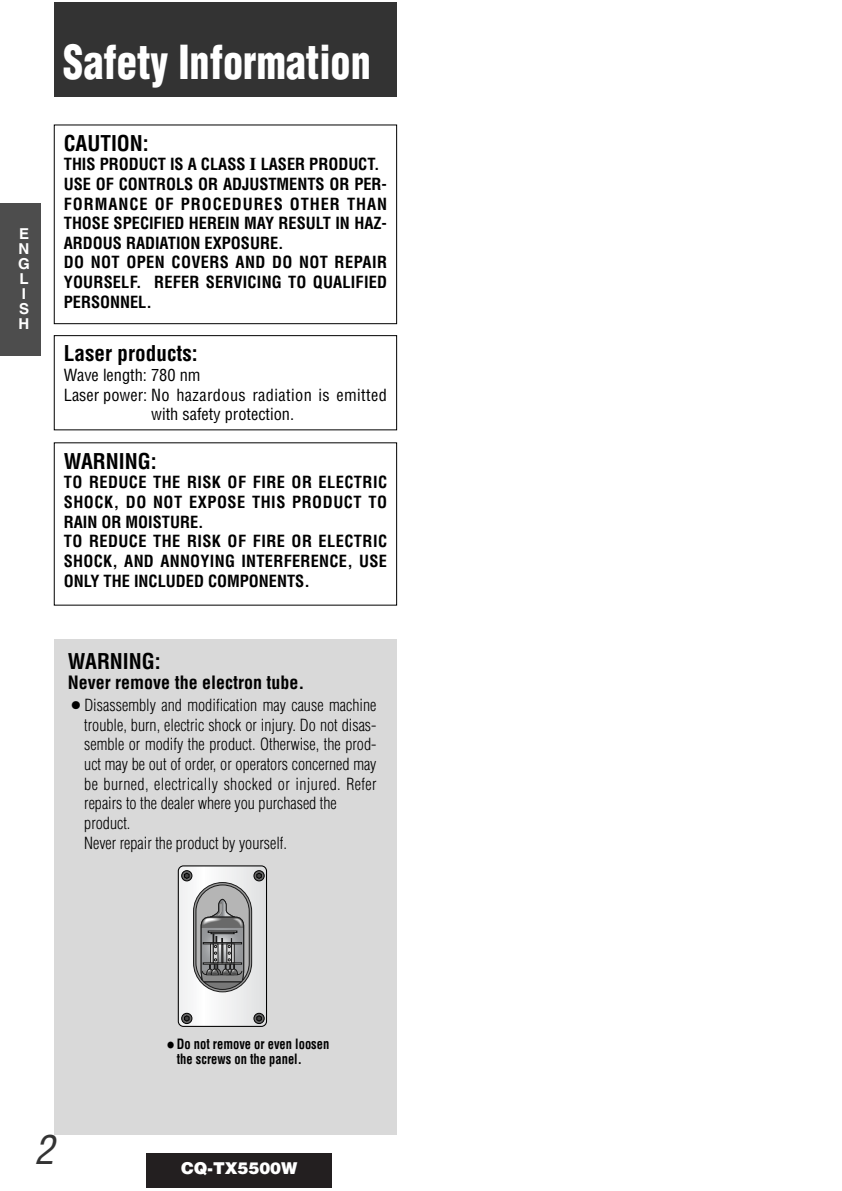
<style>
.page{position:relative;width:842px;height:1191px;background:#fff}
.page>*{position:absolute;margin:0;border:0;box-sizing:border-box;transform-origin:0 0}
.t1{font:900 condensed 45.8px "Helvetica";color:#fff;scale:.88 1}
.t2{font:italic condensed 39.2px "Helvetica";color:#333}
.t3{font:700 condensed 21.3px "Helvetica";color:#000}
.t4{font:700 condensed 18px "Helvetica";color:#000}
.t5{font:700 condensed 16.3px/19.6px "Helvetica";letter-spacing:.01em;color:#000}
.t6{font:300 condensed 16.3px/19.6px "Helvetica";color:#000}
.t7{font:condensed 16.3px "Helvetica";letter-spacing:.025em;color:#000}
.t8{font:condensed 16.3px "Helvetica";color:#000}
.t9{font:900 16.3px "Helvetica";color:#fff}
.t10{font:700 15px/15.1px "Helvetica";color:#fff}
.t11{font:700 condensed 13.9px/15.1px "Helvetica";color:#000;scale:.9 1}
.s1{font-family:"Times";font-stretch:normal;font-size:18px}
</style>
<div class="page">
<div style="left:147px;top:1154px;width:185px;height:34px;background:#231f20"></div>
<div style="left:0;top:203px;width:40px;height:153px;background:#4d4d4d"></div>
<div style="left:54px;top:125px;width:343px;height:199px;border:1px solid #000"></div>
<div style="left:54px;top:335px;width:343px;height:95px;border:1px solid #000"></div>
<div style="left:54px;top:639px;width:343px;height:496px;background:#d9d9d9"></div>
<svg style="left:178px;top:866px;width:89px;height:160px"></svg>
<div style="left:178px;top:865px;width:89px;height:162px;border:1px solid #000;border-radius:5px"></div>
<svg style="left:181px;top:870px;width:11px;height:11px"></svg>
<svg style="left:184px;top:873px;width:5px;height:6px"></svg>
<svg style="left:254px;top:870px;width:10px;height:11px"></svg>
<svg style="left:256px;top:873px;width:6px;height:6px"></svg>
<svg style="left:181px;top:1013px;width:11px;height:11px"></svg>
<svg style="left:184px;top:1015px;width:5px;height:6px"></svg>
<svg style="left:254px;top:1013px;width:10px;height:11px"></svg>
<svg style="left:256px;top:1015px;width:6px;height:6px"></svg>
<svg style="left:193px;top:882px;width:59px;height:110px"></svg>
<svg style="left:195px;top:884px;width:55px;height:106px;background:#8a8a8b"></svg>
<div style="left:54px;top:3px;width:343px;height:94px;background:#333"></div>
<p class="t10" style="left:18px;top:227px;width:13px">E<br>N<br>G<br>L<br>I<br>S<br>H</p>
<h1 class="t1" style="left:63px;top:45px;width:351px">Safety Information</h1>
<h3 class="t3" style="left:64px;top:135px;width:87px">CAUTION:</h3>
<p class="t5" style="left:64px;top:156px;width:325px">THIS PRODUCT IS A CLASS <span class="s1">I</span> LASER PRODUCT.<br>USE OF CONTROLS OR ADJUSTMENTS OR PER-FORMANCE OF PROCEDURES OTHER THAN THOSE SPECIFIED HEREIN MAY RESULT IN HAZ-ARDOUS RADIATION EXPOSURE.<br>DO NOT OPEN COVERS AND DO NOT REPAIR YOURSELF. REFER SERVICING TO QUALIFIED PERSONNEL.</p>
<h3 class="t3" style="left:64px;top:345px;width:135px">Laser products:</h3>
<p class="t8" style="left:64px;top:369px;width:138px">Wave length: 780 nm</p>
<p class="t7" style="left:64px;top:388px;width:325px">Laser power: No hazardous radiation is emitted</p>
<p class="t8" style="left:151px;top:408px;width:144px">with safety protection.</p>
<h3 class="t3" style="left:64px;top:453px;width:94px">WARNING:</h3>
<p class="t5" style="left:64px;top:474px;width:325px">TO REDUCE THE RISK OF FIRE OR ELECTRIC<br>SHOCK, DO NOT EXPOSE THIS PRODUCT TO<br>RAIN OR MOISTURE.<br>TO REDUCE THE RISK OF FIRE OR ELECTRIC<br>SHOCK, AND ANNOYING INTERFERENCE, USE<br>ONLY THE INCLUDED COMPONENTS.</p>
<h3 class="t3" style="left:68px;top:653px;width:94px">WARNING:</h3>
<p class="t4" style="left:68px;top:676px;width:238px">Never remove the electron tube.</p>
<p class="t6" style="left:84px;top:697px;width:294px;text-indent:-16px">○Disassembly and modification may cause machine trouble, burn, electric shock or injury. Do not disas&shy;semble or modify the product. Otherwise, the prod&shy;uct may be out of order, or operators concerned may be burned, electrically shocked or injured. Refer repairs to the dealer where you purchased the product.<br>Never repair the product by yourself.</p>
<p class="t11" style="left:177px;top:1038px;width:171px;text-indent:-12px">○Do not remove or even loosen the screws on the panel.</p>
<h2 class="t2" style="left:34px;top:1135px;width:21px">2</h2>
<p class="t9" style="left:181px;top:1163px;width:118px">CQ-TX5500W</p>
</div>
